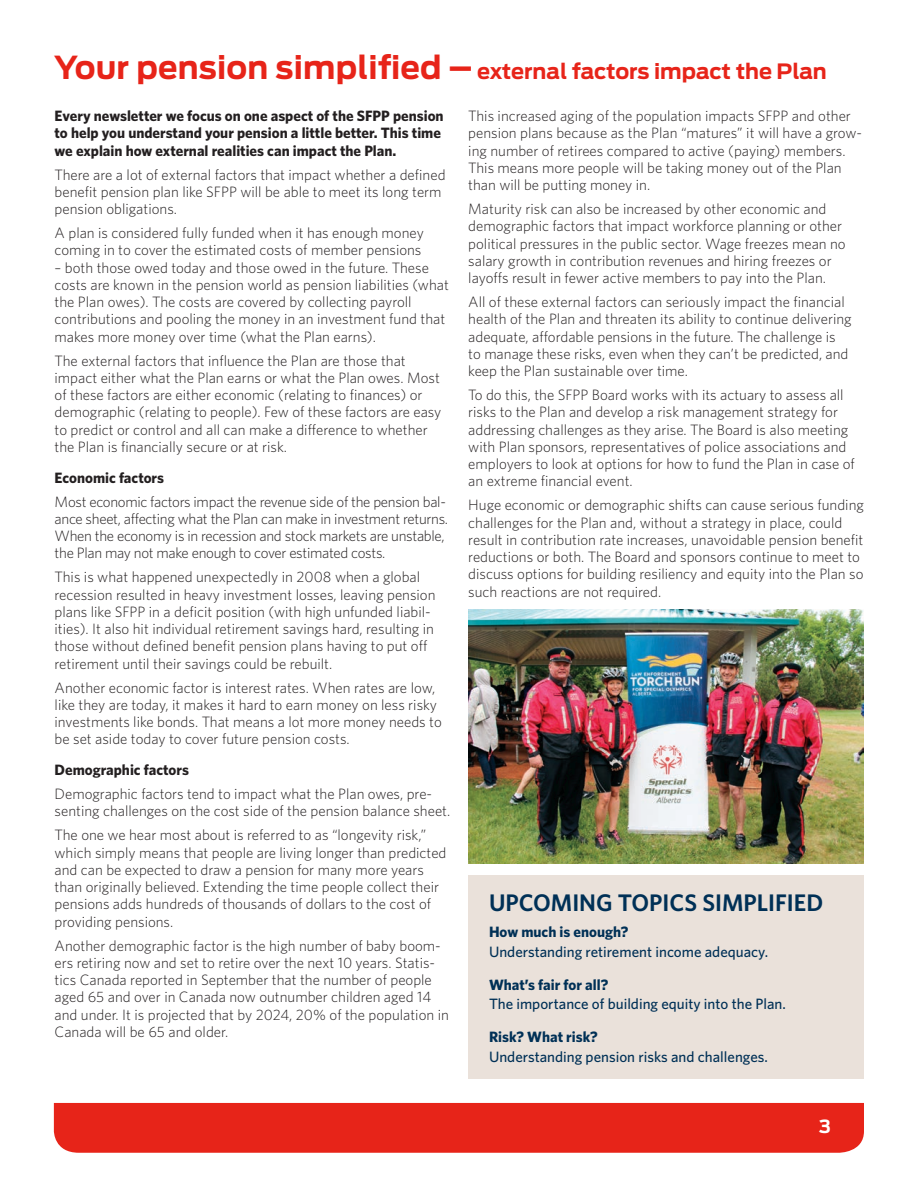
<style>
.page{position:relative;width:918px;height:1188px;background:#fff}
.page>*{position:absolute;margin:0;border:0;box-sizing:border-box;transform-origin:0 0}
.t1{font:600 24px "Whitney";color:#003056}
.t2{font:700 21px "Antenna";letter-spacing:-.005em;color:#e72419}
.t3{font:700 18px "Antenna";color:#fff}
.t4{font:300 15px/17.2px "Whitney";color:#231f20}
.t5{font:300 15px/17.2px "Whitney";letter-spacing:-.02em;color:#231f20}
.t6{font:700 15px/17.2px "Whitney";color:#231f20}
.t7{font:500 15px "Whitney";color:#003056}
.t8{font:700 15px "Whitney";color:#003056}
.s1{font-size:31.5px}
</style>
<div class="page">
<div style="left:468px;top:875px;width:396px;height:203px;background:#eae1da"></div>
<div style="left:54px;top:1103px;width:810px;height:50px;background:#e72419"></div>
<img style="left:468px;top:609px;width:396px;height:255px">
<p class="t2" style="left:54px;top:59px;width:774px"><span class="s1">Your pension simplified –</span> external factors impact the Plan</p>
<p class="t6" style="left:55px;top:107px;width:391px">Every newsletter we focus on one aspect of the SFPP pension to help you understand your pension a little better. This time we explain how external realities can impact the Plan.</p>
<p class="t4" style="left:55px;top:166px;width:392px">There are a lot of external factors that impact whether a defined benefit pension plan like SFPP will be able to meet its long term pension obligations.</p>
<p class="t4" style="left:55px;top:224px;width:371px">A plan is considered fully funded when it has enough money coming in to cover the estimated costs of member pensions</p>
<p class="t4" style="left:55px;top:259px;width:396px">– both those owed today and those owed in the future. These costs are known in the pension world as pension liabilities (what the Plan owes). The costs are covered by collecting payroll contributions and pooling the money in an investment fund that makes more money over time (what the Plan earns).</p>
<p class="t4" style="left:55px;top:352px;width:388px">The external factors that influence the Plan are those that impact either what the Plan earns or what the Plan owes. Most of these factors are either economic (relating to finances) or demographic (relating to people). Few of these factors are easy to predict or control and all can make a difference to whether the Plan is financially secure or at risk.</p>
<p class="t6" style="left:55px;top:468px;width:111px">Economic factors</p>
<p class="t5" style="left:55px;top:493px;width:395px">Most economic factors impact the revenue side of the pension bal&shy;ance sheet, affecting what the Plan can make in investment returns.<br>When the economy is in recession and stock markets are unstable, the Plan may not make enough to cover estimated costs.</p>
<p class="t4" style="left:55px;top:568px;width:382px">This is what happened unexpectedly in 2008 when a global recession resulted in heavy investment losses, leaving pension plans like SFPP in a deficit position (with high unfunded liabil&shy;ities). It also hit individual retirement savings hard, resulting in those without defined benefit pension plans having to put off retirement until their savings could be rebuilt.</p>
<p class="t4" style="left:55px;top:679px;width:389px">Another economic factor is interest rates. When rates are low, like they are today, it makes it hard to earn money on less risky investments like bonds. That means a lot more money needs to be set aside today to cover future pension costs.</p>
<p class="t6" style="left:55px;top:761px;width:136px">Demographic factors</p>
<p class="t4" style="left:55px;top:785px;width:397px">Demographic factors tend to impact what the Plan owes, pre&shy;senting challenges on the cost side of the pension balance sheet.</p>
<p class="t4" style="left:55px;top:826px;width:393px">The one we hear most about is referred to as “longevity risk,” which simply means that people are living longer than predicted and can be expected to draw a pension for many more years than originally believed. Extending the time people collect their pensions adds hundreds of thousands of dollars to the cost of providing pensions.</p>
<p class="t4" style="left:55px;top:937px;width:396px">Another demographic factor is the high number of baby boom&shy;ers retiring now and set to retire over the next 10 years. Statis&shy;tics Canada reported in September that the number of people aged 65 and over in Canada now outnumber children aged 14 and under. It is projected that by 2024, 20% of the population in Canada will be 65 and older.</p>
<p class="t4" style="left:468px;top:107px;width:395px">This increased aging of the population impacts SFPP and other pension plans because as the Plan “matures” it will have a grow&shy;ing number of retirees compared to active (paying) members.<br>This means more people will be taking money out of the Plan than will be putting money in.</p>
<p class="t4" style="left:468px;top:200px;width:379px">Maturity risk can also be increased by other economic and demographic factors that impact workforce planning or other political pressures in the public sector. Wage freezes mean no salary growth in contribution revenues and hiring freezes or layoffs result in fewer active members to pay into the Plan.</p>
<p class="t4" style="left:468px;top:293px;width:385px">All of these external factors can seriously impact the financial health of the Plan and threaten its ability to continue delivering adequate, affordable pensions in the future. The challenge is to manage these risks, even when they can’t be predicted, and keep the Plan sustainable over time.</p>
<p class="t4" style="left:468px;top:386px;width:388px">To do this, the SFPP Board works with its actuary to assess all risks to the Plan and develop a risk management strategy for addressing challenges as they arise. The Board is also meeting with Plan sponsors, representatives of police associations and employers to look at options for how to fund the Plan in case of an extreme financial event.</p>
<p class="t4" style="left:468px;top:496px;width:397px">Huge economic or demographic shifts can cause serious funding challenges for the Plan and, without a strategy in place, could result in contribution rate increases, unavoidable pension benefit reductions or both. The Board and sponsors continue to meet to discuss options for building resiliency and equity into the Plan so such reactions are not required.</p>
<p class="t1" style="left:489px;top:888px;width:336px">UPCOMING TOPICS SIMPLIFIED</p>
<p class="t8" style="left:489px;top:922px;width:141px">How much is enough?</p>
<p class="t7" style="left:489px;top:942px;width:281px">Understanding retirement income adequacy.</p>
<p class="t8" style="left:489px;top:974px;width:121px">What’s fair for all?</p>
<p class="t7" style="left:489px;top:995px;width:298px">The importance of building equity into the Plan.</p>
<p class="t8" style="left:489px;top:1027px;width:110px">Risk? What risk?</p>
<p class="t7" style="left:489px;top:1047px;width:280px">Understanding pension risks and challenges.</p>
<p class="t3" style="left:819px;top:1116px;width:13px">3</p>
</div>
